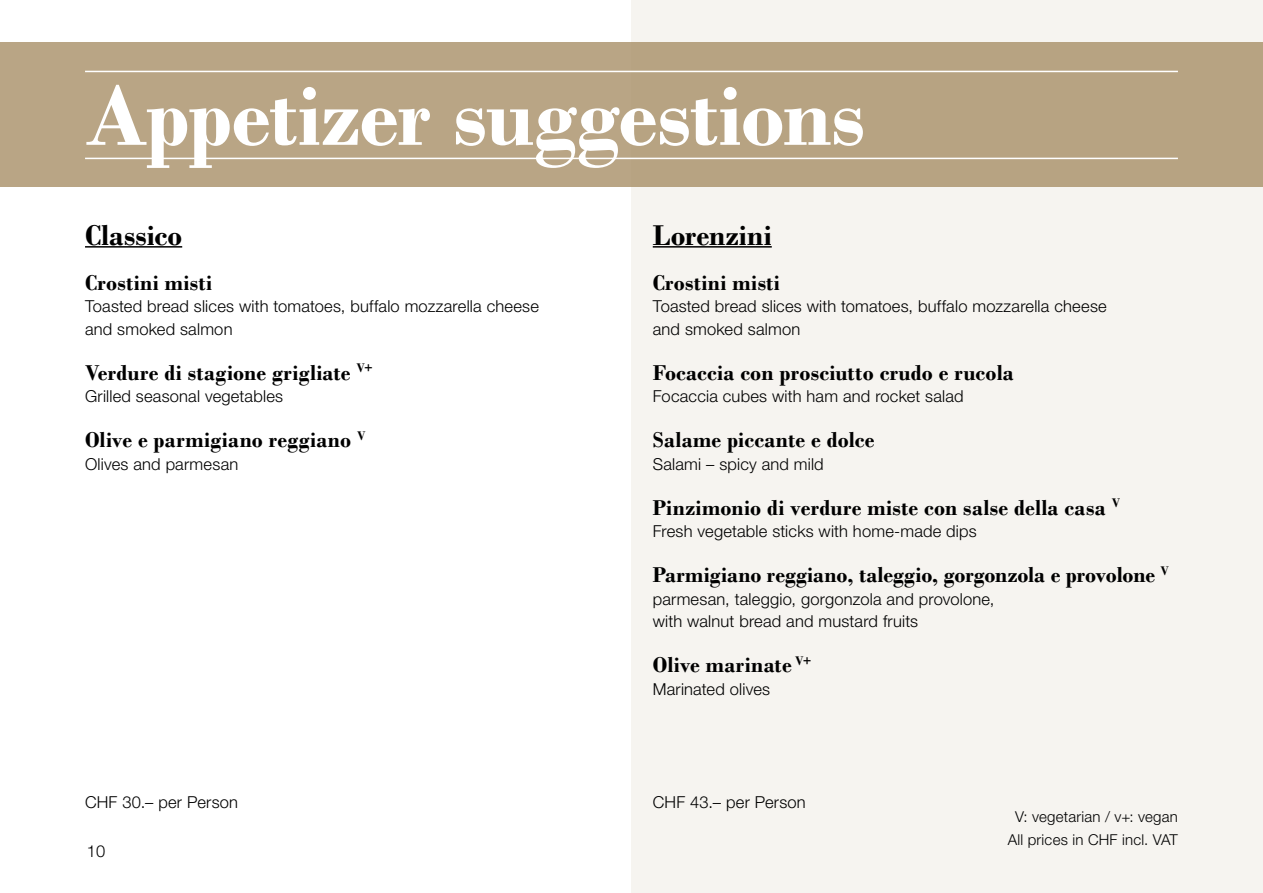
<style>
.page{position:relative;width:1263px;height:893px;background:#fff}
.page>*{position:absolute;margin:0;border:0;box-sizing:border-box;transform-origin:0 0}
.t1{font:700 90px "Bodoni";letter-spacing:-.01em;color:#fff}
.t2{font:700 30px "Bodoni";letter-spacing:.005em;color:#000}
.t3{font:700 22.5px "Bodoni";letter-spacing:.01em;color:#000}
.t4{font:300 16.5px/22.5px "Helvetica Neue";letter-spacing:.01em;color:#000}
.t5{font:300 15px/22.5px "Helvetica Neue";letter-spacing:.015em;color:#000;text-align:center}
</style>
<div class="page">
<div style="left:631px;top:0;width:632px;height:893px;background:#f6f4f0"></div>
<div style="left:0;top:43px;width:1263px;height:144px;background:#b9a585"></div>
<hr style="left:85px;top:158px;width:1093px;height:1px;background:#fff">
<hr style="left:85px;top:71px;width:1093px;height:1px;background:#fff">
<hr style="left:85px;top:246px;width:97px;height:2px;background:#000">
<hr style="left:653px;top:246px;width:119px;height:2px;background:#000">
<h1 class="t1" style="left:85px;top:62px;width:781px">Appetizer suggestions</h1>
<h2 class="t2" style="left:85px;top:217px;width:99px">Classico</h2>
<h3 class="t3" style="left:85px;top:269px;width:129px">Crostini misti</h3>
<p class="t4" style="left:85px;top:294px;width:455px">Toasted bread slices with tomatoes, buffalo mozzarella cheese and smoked salmon</p>
<h3 class="t3" style="left:85px;top:359px;width:289px">Verdure di stagione grigliate <sup>V+</sup></h3>
<p class="t4" style="left:85px;top:384px;width:200px">Grilled seasonal vegetables</p>
<h3 class="t3" style="left:85px;top:426px;width:282px">Olive e parmigiano reggiano <sup>V</sup></h3>
<p class="t4" style="left:85px;top:452px;width:155px">Olives and parmesan</p>
<h2 class="t2" style="left:653px;top:217px;width:121px">Lorenzini</h2>
<h3 class="t3" style="left:653px;top:269px;width:129px">Crostini misti</h3>
<p class="t4" style="left:653px;top:294px;width:455px">Toasted bread slices with tomatoes, buffalo mozzarella cheese and smoked salmon</p>
<h3 class="t3" style="left:653px;top:359px;width:363px">Focaccia con prosciutto crudo e rucola</h3>
<p class="t4" style="left:653px;top:384px;width:312px">Focaccia cubes with ham and rocket salad</p>
<h3 class="t3" style="left:653px;top:426px;width:223px">Salame piccante e dolce</h3>
<p class="t4" style="left:653px;top:452px;width:173px">Salami – spicy and mild</p>
<h3 class="t3" style="left:653px;top:494px;width:469px">Pinzimonio di verdure miste con salse della casa <sup>V</sup></h3>
<p class="t4" style="left:653px;top:519px;width:325px">Fresh vegetable sticks with home-made dips</p>
<h3 class="t3" style="left:653px;top:561px;width:518px">Parmigiano reggiano, taleggio, gorgonzola e provolone <sup>V</sup></h3>
<p class="t4" style="left:653px;top:587px;width:343px">parmesan, taleggio, gorgonzola and provolone, with walnut bread and mustard fruits</p>
<h3 class="t3" style="left:653px;top:651px;width:160px">Olive marinate <sup>V+</sup></h3>
<p class="t4" style="left:653px;top:677px;width:119px">Marinated olives</p>
<p class="t4" style="left:85px;top:790px;width:154px">CHF 30.– per Person</p>
<p class="t4" style="left:653px;top:790px;width:155px">CHF 43.– per Person</p>
<p class="t4" style="left:87px;top:839px;width:20px">10</p>
<p class="t5" style="left:1008px;top:805px;width:172px">V: vegetarian / v+: vegan<br>All prices in CHF incl. VAT</p>
</div>
